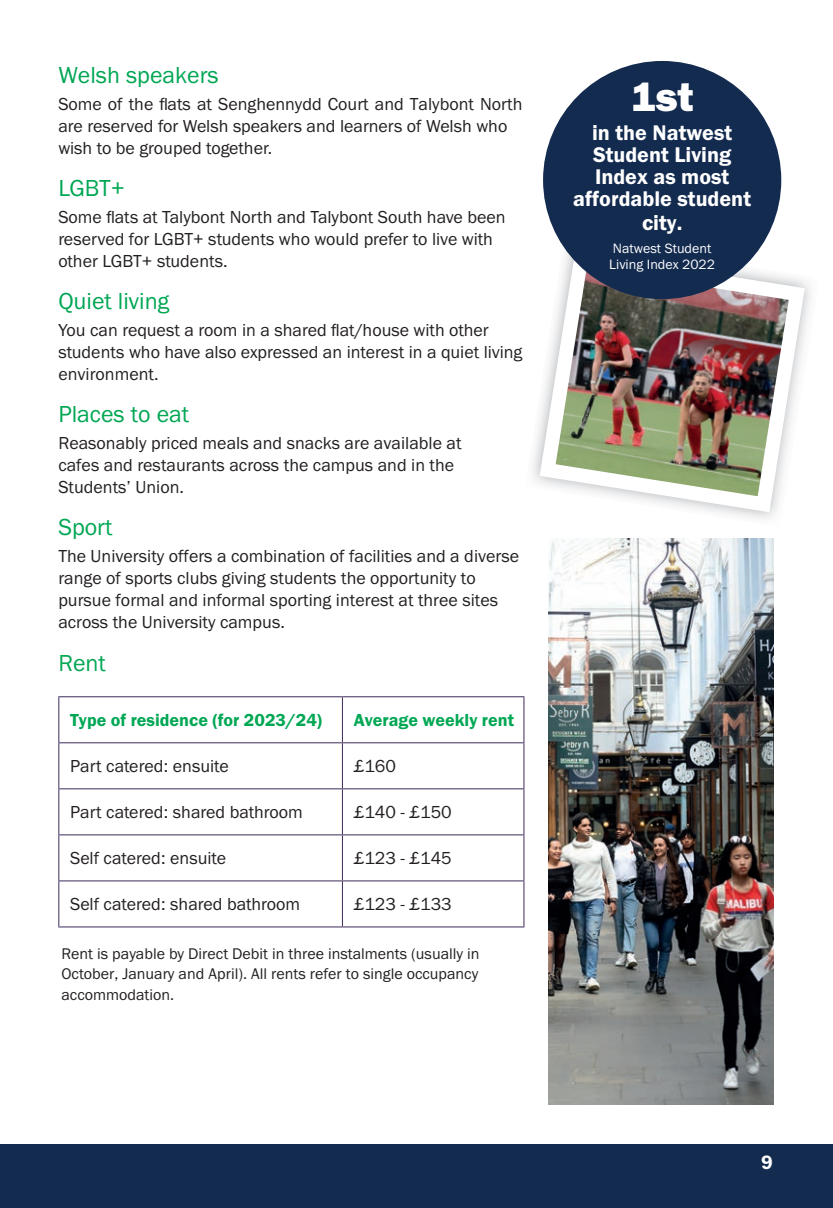
<style>
.page{position:relative;width:833px;height:1208px;background:#fff}
.page>*{position:absolute;margin:0;border:0;box-sizing:border-box;transform-origin:0 0}
.t1{font:42px "Franklin Gothic URW Hea";color:#fff}
.t2{font:24px "Franklin Gothic URW Boo";color:#00a754}
.t3{font:22px/22.4px "Franklin Gothic URW Dem";color:#fff;text-align:center}
.t4{font:20px "Franklin Gothic URW Dem";color:#fff}
.t5{font:18px/22px "Franklin Gothic URW Boo";color:#231f20}
.t6{font:18px "Franklin Gothic URW Dem";color:#00a754}
.t7{font:16px/20.4px "Franklin Gothic URW Boo";color:#231f20;text-align:justify}
.t8{font:14px/16px "Franklin Gothic URW Boo";color:#fff}
</style>
<div class="page">
<img style="left:548px;top:538px;width:225px;height:566px">
<hr style="left:58px;top:696px;width:284px;height:1px;background:#3c2a5a">
<hr style="left:58px;top:697px;width:1px;height:45px;background:#3c2a5a">
<hr style="left:342px;top:696px;width:182px;height:1px;background:#3c2a5a">
<hr style="left:342px;top:697px;width:1px;height:45px;background:#3c2a5a">
<hr style="left:523px;top:697px;width:1px;height:45px;background:#3c2a5a">
<hr style="left:58px;top:742px;width:284px;height:1px;background:#3c2a5a">
<hr style="left:58px;top:743px;width:1px;height:45px;background:#3c2a5a">
<hr style="left:342px;top:742px;width:182px;height:1px;background:#3c2a5a">
<hr style="left:342px;top:743px;width:1px;height:45px;background:#3c2a5a">
<hr style="left:523px;top:743px;width:1px;height:45px;background:#3c2a5a">
<hr style="left:58px;top:788px;width:284px;height:1px;background:#3c2a5a">
<hr style="left:58px;top:789px;width:1px;height:45px;background:#3c2a5a">
<hr style="left:342px;top:788px;width:182px;height:1px;background:#3c2a5a">
<hr style="left:342px;top:789px;width:1px;height:45px;background:#3c2a5a">
<hr style="left:523px;top:789px;width:1px;height:45px;background:#3c2a5a">
<hr style="left:58px;top:834px;width:284px;height:1px;background:#3c2a5a">
<hr style="left:58px;top:835px;width:1px;height:45px;background:#3c2a5a">
<hr style="left:342px;top:834px;width:182px;height:1px;background:#3c2a5a">
<hr style="left:342px;top:835px;width:1px;height:45px;background:#3c2a5a">
<hr style="left:523px;top:835px;width:1px;height:45px;background:#3c2a5a">
<hr style="left:58px;top:880px;width:284px;height:1px;background:#3c2a5a">
<hr style="left:58px;top:881px;width:1px;height:45px;background:#3c2a5a">
<hr style="left:342px;top:880px;width:182px;height:1px;background:#3c2a5a">
<hr style="left:342px;top:881px;width:1px;height:45px;background:#3c2a5a">
<hr style="left:523px;top:881px;width:1px;height:45px;background:#3c2a5a">
<hr style="left:58px;top:926px;width:284px;height:1px;background:#3c2a5a">
<hr style="left:342px;top:926px;width:182px;height:1px;background:#3c2a5a">
<img style="left:532px;top:244px;width:279px;height:275px">
<div style="left:543px;top:61px;width:238px;height:238px;background:#142b50;border-radius:50%"></div>
<div style="left:0;top:1144px;width:833px;height:64px;background:#142b50"></div>
<h2 class="t2" style="left:58px;top:60px;width:162px">Welsh speakers</h2>
<p class="t5" style="left:58px;top:93px;width:465px">Some of the flats at Senghennydd Court and Talybont North are reserved for Welsh speakers and learners of Welsh who wish to be grouped together.</p>
<h2 class="t2" style="left:58px;top:173px;width:68px">LGBT+</h2>
<p class="t5" style="left:58px;top:206px;width:449px">Some fl ats at Talybont North and Talybont South have been reserved for LGBT+ students who would prefer to live with other LGBT+ students.</p>
<h2 class="t2" style="left:58px;top:286px;width:112px">Quiet living</h2>
<p class="t5" style="left:58px;top:319px;width:465px">You can request a room in a shared fl at/house with other students who have also expressed an interest in a quiet living environment.</p>
<h2 class="t2" style="left:58px;top:399px;width:132px">Places to eat</h2>
<p class="t5" style="left:58px;top:432px;width:405px">Reasonably priced meals and snacks are available at cafes and restaurants across the campus and in the<br>Students’ Union.</p>
<h2 class="t2" style="left:58px;top:512px;width:56px">Sport</h2>
<p class="t5" style="left:58px;top:545px;width:462px">The University offers a combination of facilities and a diverse range of sports clubs giving students the opportunity to pursue formal and informal sporting interest at three sites across the University campus.</p>
<h2 class="t2" style="left:58px;top:648px;width:49px">Rent</h2>
<p class="t6" style="left:70px;top:708px;width:253px">Type of residence (for 2023/24)</p>
<p class="t6" style="left:354px;top:708px;width:162px">Average weekly rent</p>
<p class="t5" style="left:70px;top:754px;width:160px">Part catered: ensuite</p>
<p class="t5" style="left:354px;top:754px;width:44px">£160</p>
<p class="t5" style="left:70px;top:800px;width:234px">Part catered: shared bathroom</p>
<p class="t5" style="left:354px;top:800px;width:100px">£140 - £150</p>
<p class="t5" style="left:70px;top:846px;width:157px">Self catered: ensuite</p>
<p class="t5" style="left:354px;top:846px;width:100px">£123 - £145</p>
<p class="t5" style="left:70px;top:892px;width:232px">Self catered: shared bathroom</p>
<p class="t5" style="left:354px;top:892px;width:100px">£123 - £133</p>
<p class="t7" style="left:61px;top:943px;width:419px">Rent is payable by Direct Debit in three instalments (usually in October, January and April). All rents refer to single occupancy accommodation.</p>
<h1 class="t1" style="left:631px;top:69px;width:64px">1st</h1>
<p class="t3" style="left:573px;top:121px;width:179px">in the Natwest<br>Student Living<br>Index as most affordable student city.</p>
<p class="t8" style="left:609px;top:240px;width:107px">Natwest Student<br>Living Index 2022</p>
<p class="t4" style="left:761px;top:1149px;width:13px">9</p>
</div>
